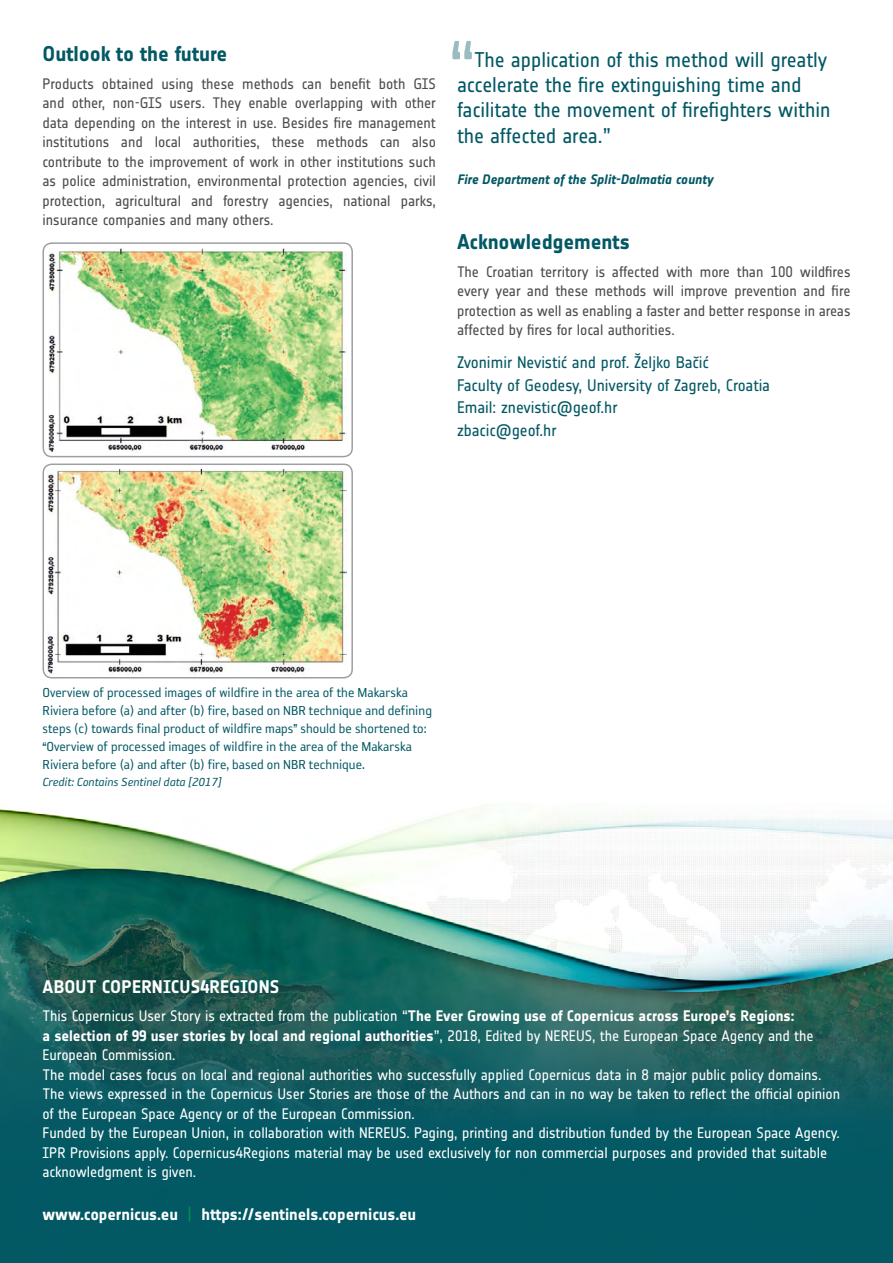
<style>
.page{position:relative;width:893px;height:1263px;background:#fff}
.page>*{position:absolute;margin:0;border:0;box-sizing:border-box;transform-origin:0 0}
.t1{font:21px/25.2px "Notes Esa";letter-spacing:-.005em;color:#025864}
.t2{font:700 21px "Notes Esa";letter-spacing:-.005em;color:#025864}
.t3{font:700 18px "Notes Esa";letter-spacing:.01em;color:#fff}
.t4{font:16.5px/22.5px "Notes Esa";letter-spacing:-.01em;color:#025864}
.t5{font:700 16.5px "Notes Esa";letter-spacing:-.005em;color:#fff}
.t6{font:15px/19.5px "Notes Esa";letter-spacing:-.005em;color:#fff}
.t7{font:15px/19.5px "Notes Esa";letter-spacing:-.005em;color:#4d4d4f;text-align:justify}
.t8{font:15px/18px "Reykjavik One OT A Gauge";color:#025864}
.t9{font:italic 700 13.5px "Notes Esa";letter-spacing:-.005em;color:#025864}
.t10{font:italic 13.5px "Reykjavik One OT A Gauge";color:#025864}
.s1{font-weight:700}
.s2{font-weight:400;color:#009449}
</style>
<div class="page">
<img style="left:0;top:805px;width:893px;height:458px">
<img style="left:49px;top:248px;width:297px;height:206px">
<div style="left:43px;top:242px;width:310px;height:215px;border:2px solid #9d9fa2;border-radius:9px"></div>
<img style="left:48px;top:470px;width:299px;height:205px">
<div style="left:43px;top:463px;width:310px;height:215px;border:2px solid #9d9fa2;border-radius:9px"></div>
<svg style="left:452px;top:41px;width:20px;height:18px"></svg>
<h1 class="t2" style="left:43px;top:41px;width:186px">Outlook to the future</h1>
<p class="t7" style="left:43px;top:74px;width:395px">Products obtained using these methods can benefit both GIS and other, non-GIS users. They enable overlapping with other data depending on the interest in use. Besides fire management institutions and local authorities, these methods can also contribute to the improvement of work in other institutions such as police administration, environmental protection agencies, civil protection, agricultural and forestry agencies, national parks, insurance companies and many others.</p>
<h1 class="t1" style="left:457px;top:47px;width:375px;text-indent:17px">The application of this method will greatly accelerate the fire extinguishing time and facilitate the movement of firefighters within the affected area.”</h1>
<p class="t9" style="left:457px;top:171px;width:258px">Fire Department of the Split-Dalmatia county</p>
<h1 class="t2" style="left:457px;top:229px;width:174px">Acknowledgements</h1>
<p class="t7" style="left:457px;top:262px;width:395px">The Croatian territory is affected with more than 100 wildfires every year and these methods will improve prevention and fire protection as well as enabling a faster and better response in areas affected by fires for local authorities.</p>
<p class="t4" style="left:457px;top:351px;width:314px">Zvonimir Nevistić and prof. Željko Bačić<br>Faculty of Geodesy, University of Zagreb, Croatia Email: znevistic@geof.hr<br>zbacic@geof.hr</p>
<p class="t8" style="left:43px;top:684px;width:391px">Overview of processed images of wildfire in the area of the Makarska Riviera before (a) and after (b) fire, based on NBR technique and defining steps (c) towards final product of wildfire maps” should be shortened to: “Overview of processed images of wildfire in the area of the Makarska Riviera before (a) and after (b) fire, based on NBR technique.</p>
<p class="t10" style="left:43px;top:775px;width:181px">Credit: Contains Sentinel data [2017]</p>
<p class="t3" style="left:43px;top:976px;width:238px">ABOUT COPERNICUS4REGIONS</p>
<p class="t6" style="left:43px;top:1006px;width:799px">This Copernicus User Story is extracted from the publication “<span class="s1">The Ever Growing use of Copernicus across Europe’s Regions:<br>a selection of 99 user stories by local and regional authorities</span>”, 2018, Edited by NEREUS, the European Space Agency and the European Commission.<br>The model cases focus on local and regional authorities who successfully applied Copernicus data in 8 major public policy domains.<br>The views expressed in the Copernicus User Stories are those of the Authors and can in no way be taken to reflect the official opinion of the European Space Agency or of the European Commission.<br>Funded by the European Union, in collaboration with NEREUS. Paging, printing and distribution funded by the European Space Agency.<br>IPR Provisions apply. Copernicus4Regions material may be used exclusively for non commercial purposes and provided that suitable acknowledgment is given.</p>
<p class="t5" style="left:43px;top:1204px;width:375px">www.copernicus.eu <span class="s2">|</span> https://sentinels.copernicus.eu</p>
</div>
